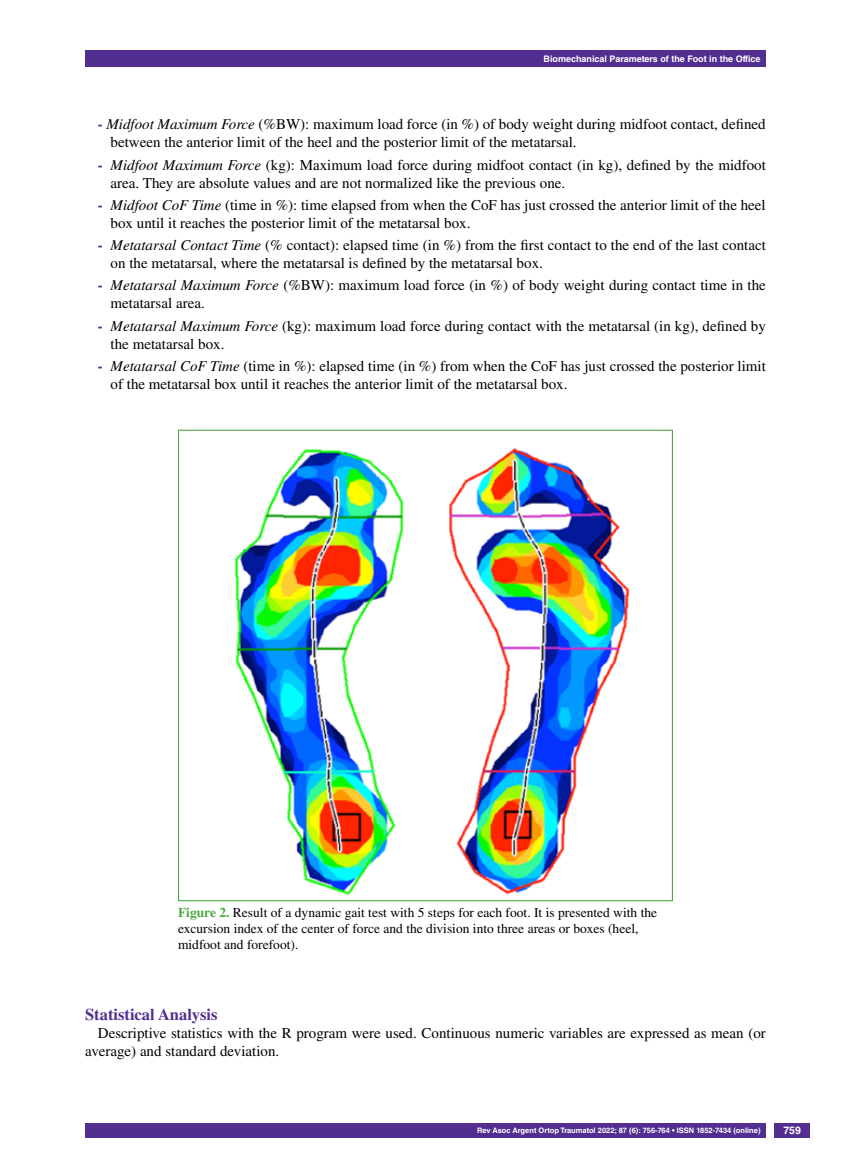
<style>
.page{position:relative;width:851px;height:1170px;background:#fff}
.page>*{position:absolute;margin:0;border:0;box-sizing:border-box;transform-origin:0 0}
.t1{font:700 16.5px "Times LT Std";color:#522e91}
.t2{font:15px/18px "Times LT Std";color:#000}
.t3{font:13.5px/16.2px "Times LT Std";color:#000}
.t4{font:700 10.5px "Helvetica LT Std";color:#fff}
.t5{font:700 9px "Helvetica LT Std";color:#fff}
.t6{font:700 7.5px "Helvetica LT Std";color:#fff}
.s1{font-weight:700;color:#522e91}
.s2{font-style:italic}
.s3{font-weight:700;color:#49a942}
</style>
<div class="page">
<div style="left:85px;top:50px;width:680px;height:17px;background:#522e91"></div>
<div style="left:85px;top:1123px;width:680px;height:14px;background:#522e91"></div>
<div style="left:774px;top:1123px;width:35px;height:14px;background:#522e91"></div>
<img style="left:234px;top:448px;width:396px;height:448px">
<p class="t5" style="left:543px;top:53px;width:218px">Biomechanical Parameters of the Foot in the Office</p>
<p class="t2" style="left:111px;top:115px;width:656px;text-indent:-13px"><span class="s1">-</span> <span class="s2">Midfoot Maximum Force</span> (%BW): maximum load force (in %) of body weight during midfoot contact, defined between the anterior limit of the heel and the posterior limit of the metatarsal.</p>
<p class="t2" style="left:111px;top:155px;width:656px;text-indent:-13px"><span class="s1">-</span> <span class="s2">Midfoot Maximum Force</span> (kg): Maximum load force during midfoot contact (in kg), defined by the midfoot area. They are absolute values and are not normalized like the previous one.</p>
<p class="t2" style="left:111px;top:196px;width:656px;text-indent:-13px"><span class="s1">-</span> <span class="s2">Midfoot CoF Time</span> (time in %): time elapsed from when the CoF has just crossed the anterior limit of the heel box until it reaches the posterior limit of the metatarsal box.</p>
<p class="t2" style="left:111px;top:236px;width:656px;text-indent:-13px"><span class="s1">-</span> <span class="s2">Metatarsal Contact Time</span> (% contact): elapsed time (in %) from the first contact to the end of the last contact on the metatarsal, where the metatarsal is defined by the metatarsal box.</p>
<p class="t2" style="left:111px;top:276px;width:656px;text-indent:-13px"><span class="s1">-</span> <span class="s2">Metatarsal Maximum Force</span> (%BW): maximum load force (in %) of body weight during contact time in the metatarsal area.</p>
<p class="t2" style="left:111px;top:316px;width:656px;text-indent:-13px"><span class="s1">-</span> <span class="s2">Metatarsal Maximum Force</span> (kg): maximum load force during contact with the metatarsal (in kg), defined by the metatarsal box.</p>
<p class="t2" style="left:111px;top:357px;width:656px;text-indent:-13px"><span class="s1">-</span> <span class="s2">Metatarsal CoF Time</span> (time in %): elapsed time (in %) from when the CoF has just crossed the posterior limit of the metatarsal box until it reaches the anterior limit of the metatarsal box.</p>
<p class="t3" style="left:178px;top:904px;width:480px"><span class="s3">Figure 2.</span> Result of a dynamic gait test with 5 steps for each foot. It is presented with the excursion index of the center of force and the division into three areas or boxes (heel, midfoot and forefoot).</p>
<p class="t1" style="left:85px;top:1004px;width:134px">Statistical Analysis</p>
<p class="t2" style="left:85px;top:1023px;width:682px;text-indent:13px">Descriptive statistics with the R program were used. Continuous numeric variables are expressed as mean (or average) and standard deviation.</p>
<p class="t6" style="left:477px;top:1125px;width:285px">Rev Asoc Argent Ortop Traumatol 2022; 87 (6): 756-764 • ISSN 1852-7434 (online)</p>
<p class="t4" style="left:783px;top:1124px;width:19px">759</p>
</div>
